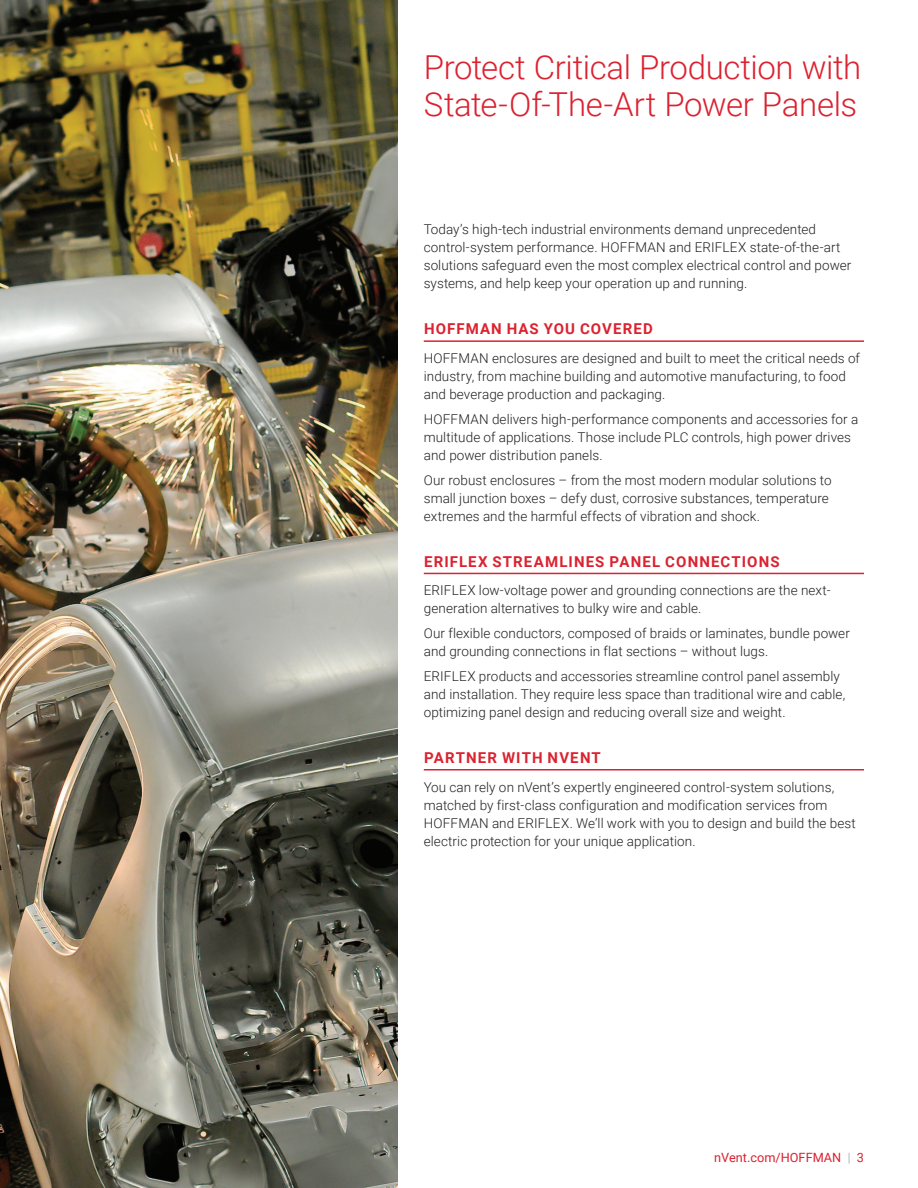
<style>
.page{position:relative;width:918px;height:1188px;background:#fff}
.page>*{position:absolute;margin:0;border:0;box-sizing:border-box;transform-origin:0 0}
.t1{font:300 33px/37.5px "Roboto";letter-spacing:-.01em;color:#db2230}
.t2{font:700 15px "Roboto";letter-spacing:.075em;color:#db2230}
.t3{font:300 13.5px/18px "Roboto";letter-spacing:.005em;color:#231f20}
.t4{font:12.75px "Roboto";color:#db2230}
.s1{font-weight:300;color:#8f959e}
</style>
<div class="page">
<img style="left:0;top:0;width:397px;height:1188px">
<hr style="left:424px;top:340px;width:440px;height:2px;background:#db2230">
<hr style="left:424px;top:573px;width:440px;height:1px;background:#db2230">
<hr style="left:424px;top:769px;width:440px;height:2px;background:#db2230">
<h1 class="t1" style="left:424px;top:47px;width:439px">Protect Critical Production with<br>State-Of-The-Art Power Panels</h1>
<p class="t3" style="left:424px;top:220px;width:429px">Today’s high-tech industrial environments demand unprecedented control-system performance. HOFFMAN and ERIFLEX state-of-the-art solutions safeguard even the most complex electrical control and power systems, and help keep your operation up and running.</p>
<p class="t2" style="left:424px;top:319px;width:230px">HOFFMAN HAS YOU COVERED</p>
<p class="t3" style="left:424px;top:349px;width:438px">HOFFMAN enclosures are designed and built to meet the critical needs of industry, from machine building and automotive manufacturing, to food and beverage production and packaging.</p>
<p class="t3" style="left:424px;top:410px;width:436px">HOFFMAN delivers high-performance components and accessories for a multitude of applications. Those include PLC controls, high power drives and power distribution panels.</p>
<p class="t3" style="left:424px;top:470px;width:409px">Our robust enclosures – from the most modern modular solutions to small junction boxes – defy dust, corrosive substances, temperature extremes and the harmful effects of vibration and shock.</p>
<p class="t2" style="left:424px;top:551px;width:357px">ERIFLEX STREAMLINES PANEL CONNECTIONS</p>
<p class="t3" style="left:424px;top:581px;width:408px">ERIFLEX low-voltage power and grounding connections are the next&shy;generation alternatives to bulky wire and cable.</p>
<p class="t3" style="left:424px;top:624px;width:428px">Our flexible conductors, composed of braids or laminates, bundle power and grounding connections in flat sections – without lugs.</p>
<p class="t3" style="left:424px;top:667px;width:423px">ERIFLEX products and accessories streamline control panel assembly and installation. They require less space than traditional wire and cable, optimizing panel design and reducing overall size and weight.</p>
<p class="t2" style="left:424px;top:747px;width:178px">PARTNER WITH NVENT</p>
<p class="t3" style="left:424px;top:777px;width:434px">You can rely on nVent’s expertly engineered control-system solutions, matched by first-class configuration and modification services from HOFFMAN and ERIFLEX. We’ll work with you to design and build the best electric protection for your unique application.</p>
<p class="t4" style="left:714px;top:1148px;width:151px">nVent.com/HOFFMAN <span class="s1">|</span> 3</p>
</div>
